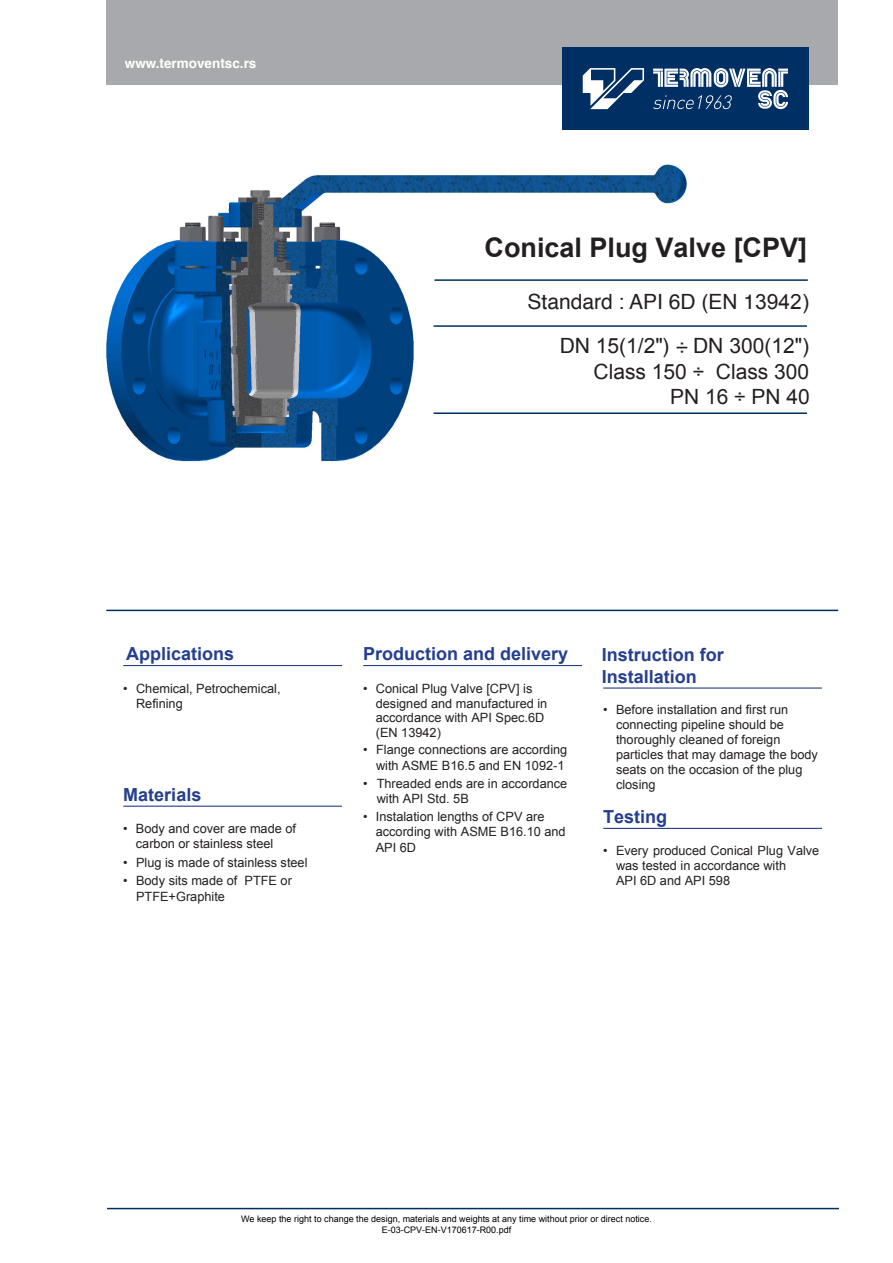
<style>
.page{position:relative;width:893px;height:1263px;background:#fff}
.page>*{position:absolute;margin:0;border:0;box-sizing:border-box;transform-origin:0 0}
.t1{font:700 27px "Arial";color:#231f20}
.t2{font:21px/25.5px "Arial";color:#231f20;text-align:right}
.t3{font:21px "Helvetica";color:#231f20}
.t4{font:700 18px/21.6px "Arial";color:#253f8e}
.t5{font:700 13.5px "Helvetica";color:#fff}
.t6{font:12.75px/15.1px "Arial";color:#231f20}
.t7{font:9px "Arial";color:#000}
.s1{font-family:"Arial"}
.s2{font-family:"Helvetica"}
</style>
<div class="page">
<img style="left:106px;top:164px;width:581px;height:299px">
<div style="left:106px;top:0;width:732px;height:84px;background:#a8a9ad"></div>
<hr style="left:123px;top:665px;width:219px;height:1px;background:#253f8e">
<hr style="left:123px;top:806px;width:219px;height:1px;background:#253f8e">
<hr style="left:363px;top:665px;width:219px;height:1px;background:#253f8e">
<hr style="left:603px;top:687px;width:219px;height:2px;background:#253f8e">
<hr style="left:603px;top:828px;width:219px;height:1px;background:#253f8e">
<hr style="left:434px;top:279px;width:374px;height:2px;background:#002f5e">
<hr style="left:434px;top:325px;width:373px;height:2px;background:#002f5e">
<hr style="left:434px;top:412px;width:373px;height:2px;background:#002f5e">
<hr style="left:106px;top:610px;width:732px;height:1px;background:#002f5e">
<hr style="left:107px;top:1208px;width:732px;height:1px;background:#002f5e">
<div style="left:562px;top:48px;width:246px;height:82px;background:#003063"></div>
<svg style="left:583px;top:68px;width:61px;height:41px"></svg>
<svg style="left:653px;top:68px;width:135px;height:41px"></svg>
<p class="t5" style="left:125px;top:53px;width:133px">www.termoventsc.rs</p>
<h1 class="t1" style="left:485px;top:230px;width:324px">Conical Plug Valve [CPV]</h1>
<h2 class="t3" style="left:528px;top:285px;width:283px">Standard : API 6D (<span class="s1">EN</span> 1<span class="s1">3942)</span></h2>
<h2 class="t2" style="left:560px;top:333px;width:252px"><span class="s2">DN</span> 15(1/2"<span class="s2">) ÷ DN</span> 300(12")<br>Class 150 ÷ Class 300<br>PN 16 ÷ PN 40</h2>
<h3 class="t4" style="left:126px;top:643px;width:110px">Applications</h3>
<p class="t6" style="left:136px;top:681px;width:146px;text-indent:-13px">• Chemical, Petrochemical,<br>Refining</p>
<h3 class="t4" style="left:123px;top:784px;width:80px">Materials</h3>
<p class="t6" style="left:136px;top:821px;width:162px;text-indent:-13px">• Body and cover are made of carbon or stainless steel</p>
<p class="t6" style="left:123px;top:855px;width:186px">• Plug is made of stainless steel</p>
<p class="t6" style="left:136px;top:873px;width:157px;text-indent:-13px">• Body sits made of PTFE or<br>PTFE+Graphite</p>
<h3 class="t4" style="left:363px;top:643px;width:207px">Production and delivery</h3>
<p class="t6" style="left:376px;top:681px;width:173px;text-indent:-13px">• Conical Plug Valve [CPV] is designed and manufactured in accordance with API Spec.6D (EN 13942)</p>
<p class="t6" style="left:363px;top:742px;width:206px;text-align:right">• Flange connections are according with ASME B16.5 and EN 1092-1</p>
<p class="t6" style="left:377px;top:776px;width:192px;text-indent:-13px">• Threaded ends are in accordance with API Std. 5B</p>
<p class="t6" style="left:376px;top:809px;width:191px;text-indent:-13px">• Instalation lengths of CPV are according with ASME B16.10 and<br>API 6D</p>
<h3 class="t4" style="left:602px;top:645px;width:124px">Instruction for<br>Installation</h3>
<p class="t6" style="left:616px;top:702px;width:203px;text-indent:-13px">• Before installation and first run connecting pipeline should be thoroughly cleaned of foreign particles that may damage the body seats on the occasion of the plug closing</p>
<h3 class="t4" style="left:603px;top:806px;width:66px">Testing</h3>
<p class="t6" style="left:616px;top:843px;width:205px;text-indent:-13px">• Every produced Conical Plug Valve was tested in accordance with<br>API 6D and API 598</p>
<p class="t7" style="left:241px;top:1213px;width:412px">We keep the right to change the design, materials and weights at any time without prior or direct notice.</p>
<p class="t7" style="left:382px;top:1224px;width:131px">E-03-CPV-EN-V170617-R00.pdf</p>
</div>
